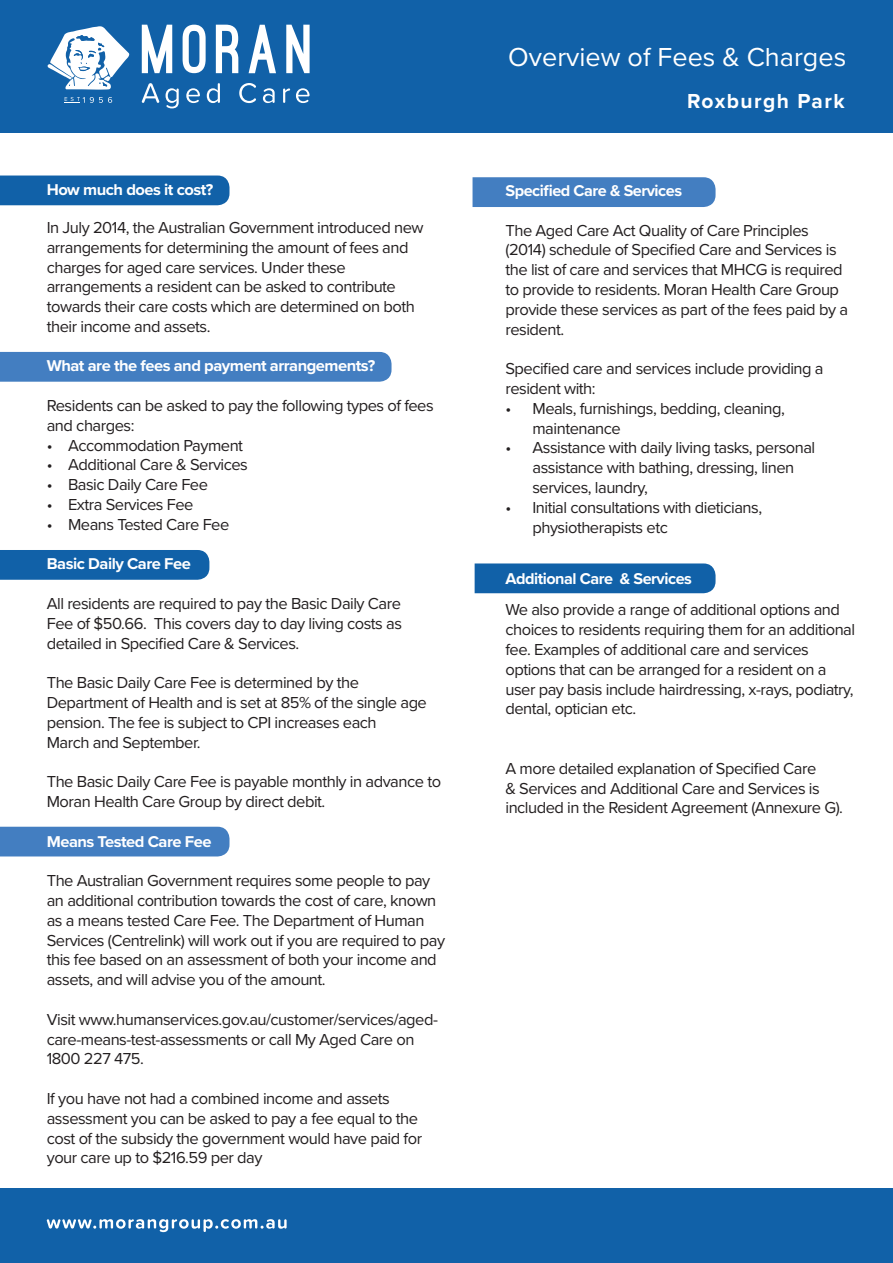
<style>
.page{position:relative;width:893px;height:1263px;background:#fff}
.page>*{position:absolute;margin:0;border:0;box-sizing:border-box;transform-origin:0 0}
.t1{font:27px "Proxima Nova";color:#fff}
.Body{font:700 21px "Proxima Nova";letter-spacing:.07em;color:#fff}
.Body-2{font:16.5px/19.8px "Proxima Nova";letter-spacing:-.03em;color:#231f20}
.Body_bold_White{font:700 16.2px "Proxima Nova";letter-spacing:-.03em;color:#fff}
.Body-3{font:700 16.2px "Proxima Nova";letter-spacing:-.03em;color:#fff}
.Body_Bullet{font:700 16.2px "Proxima Nova";letter-spacing:-.03em;color:#fff}
</style>
<div class="page">
<div style="left:0;top:1188px;width:893px;height:75px;background:#1161a8"></div>
<svg style="left:47px;top:1219px;width:240px;height:13px"></svg>
<div style="left:0;top:0;width:893px;height:133px;background:#1161a8"></div>
<svg style="left:142px;top:83px;width:17px;height:20px"></svg>
<svg style="left:166px;top:88px;width:13px;height:20px"></svg>
<svg style="left:186px;top:88px;width:14px;height:15px"></svg>
<svg style="left:207px;top:83px;width:13px;height:20px"></svg>
<svg style="left:239px;top:83px;width:17px;height:20px"></svg>
<svg style="left:263px;top:88px;width:12px;height:15px"></svg>
<svg style="left:283px;top:88px;width:7px;height:15px"></svg>
<svg style="left:296px;top:88px;width:14px;height:15px"></svg>
<svg style="left:142px;top:25px;width:30px;height:48px"></svg>
<svg style="left:183px;top:25px;width:23px;height:48px"></svg>
<svg style="left:216px;top:25px;width:22px;height:48px"></svg>
<svg style="left:249px;top:25px;width:27px;height:48px"></svg>
<svg style="left:286px;top:25px;width:24px;height:48px"></svg>
<svg style="left:65px;top:97px;width:47px;height:6px"></svg>
<svg style="left:47px;top:26px;width:83px;height:64px"></svg>
<div style="left:475px;top:563px;width:240px;height:30px;background:#1161a8"></div>
<div style="left:472px;top:177px;width:244px;height:30px;background:#437ec1"></div>
<div style="left:0;top:176px;width:229px;height:29px;background:#1161a8"></div>
<div style="left:0;top:827px;width:229px;height:29px;background:#437ec1"></div>
<div style="left:0;top:550px;width:209px;height:30px;background:#1161a8"></div>
<div style="left:0;top:352px;width:392px;height:30px;background:#437ec1"></div>
<p class="Body_bold_White" style="left:47px;top:178px;width:168px">How much does it cost?</p>
<p class="Body-2" style="left:47px;top:217px;width:378px">In July 2014, the Australian Government introduced new arrangements for determining the amount of fees and charges for aged care services. Under these</p>
<p class="Body-2" style="left:47px;top:276px;width:370px">arrangements a resident can be asked to contribute towards their care costs which are determined on both their income and assets.</p>
<p class="Body_bold_White" style="left:47px;top:354px;width:330px">What are the fees and payment arrangements?</p>
<p class="Body-2" style="left:47px;top:395px;width:388px">Residents can be asked to pay the following types of fees and charges:</p>
<p class="Body-2" style="left:47px;top:434px;width:198px">• Accommodation Payment</p>
<p class="Body-2" style="left:47px;top:454px;width:203px">• Additional Care &amp; Services</p>
<p class="Body-2" style="left:47px;top:474px;width:163px">• Basic Daily Care Fee</p>
<p class="Body-2" style="left:47px;top:494px;width:148px">• Extra Services Fee</p>
<p class="Body-2" style="left:47px;top:514px;width:184px">• Means Tested Care Fee</p>
<p class="Body_bold_White" style="left:47px;top:552px;width:146px">Basic Daily Care Fee</p>
<p class="Body-2" style="left:47px;top:593px;width:356px">All residents are required to pay the Basic Daily Care</p>
<p class="Body-2" style="left:47px;top:613px;width:357px">Fee of $50.66. This covers day to day living costs as detailed in Specified Care &amp; Services.</p>
<p class="Body-2" style="left:47px;top:672px;width:314px">The Basic Daily Care Fee is determined by the</p>
<p class="Body-2" style="left:47px;top:692px;width:382px">Department of Health and is set at 85% of the single age pension. The fee is subject to CPI increases each</p>
<p class="Body-2" style="left:47px;top:731px;width:155px">March and September.</p>
<p class="Body-2" style="left:47px;top:771px;width:396px">The Basic Daily Care Fee is payable monthly in advance to<br>Moran Health Care Group by direct debit.</p>
<p class="Body_bold_White" style="left:47px;top:829px;width:166px">Means Tested Care Fee</p>
<p class="Body-2" style="left:47px;top:870px;width:400px">The Australian Government requires some people to pay an additional contribution towards the cost of care, known as a means tested Care Fee. The Department of Human Services (Centrelink) will work out if you are required to pay this fee based on an assessment of both your income and assets, and will advise you of the amount.</p>
<p class="Body-2" style="left:47px;top:1009px;width:393px">Visit www.humanservices.gov.au/customer/services/aged&shy;care-means-test-assessments or call My Aged Care on<br>1800 227 475.</p>
<p class="Body-2" style="left:47px;top:1088px;width:377px">If you have not had a combined income and assets assessment you can be asked to pay a fee equal to the cost of the subsidy the government would have paid for your care up to $216.59 per day</p>
<p class="t1" style="left:508px;top:37px;width:339px">Overview of Fees &amp; Charges</p>
<p class="Body" style="left:687px;top:85px;width:159px">Roxburgh Park</p>
<p class="Body_Bullet" style="left:505px;top:178px;width:178px">Specified Care &amp; Services</p>
<p class="Body-2" style="left:505px;top:219px;width:305px">The Aged Care Act Quality of Care Principles</p>
<p class="Body-2" style="left:505px;top:239px;width:333px">(2014) schedule of Specified Care and Services is</p>
<p class="Body-2" style="left:505px;top:259px;width:339px">the list of care and services that MHCG is required</p>
<p class="Body-2" style="left:505px;top:279px;width:335px">to provide to residents. Moran Health Care Group</p>
<p class="Body-2" style="left:505px;top:299px;width:344px">provide these services as part of the fees paid by a</p>
<p class="Body-2" style="left:505px;top:318px;width:60px">resident.</p>
<p class="Body-2" style="left:505px;top:358px;width:320px">Specified care and services include providing a</p>
<p class="Body-2" style="left:505px;top:378px;width:92px">resident with:</p>
<p class="Body-2" style="left:532px;top:398px;width:254px;text-indent:-27px">• Meals, furnishings, bedding, cleaning, maintenance</p>
<p class="Body-2" style="left:532px;top:437px;width:284px;text-indent:-27px">• Assistance with daily living tasks, personal assistance with bathing, dressing, linen services, laundry,</p>
<p class="Body-2" style="left:532px;top:497px;width:231px;text-indent:-27px">• Initial consultations with dieticians, physiotherapists etc</p>
<p class="Body-3" style="left:505px;top:566px;width:188px">Additional Care &amp; Services</p>
<p class="Body-2" style="left:505px;top:599px;width:336px">We also provide a range of additional options and</p>
<p class="Body-2" style="left:505px;top:619px;width:351px">choices to residents requiring them for an additional</p>
<p class="Body-2" style="left:505px;top:639px;width:305px">fee. Examples of additional care and services</p>
<p class="Body-2" style="left:505px;top:659px;width:322px">options that can be arranged for a resident on a</p>
<p class="Body-2" style="left:505px;top:678px;width:350px">user pay basis include hairdressing, x-rays, podiatry,</p>
<p class="Body-2" style="left:505px;top:698px;width:132px">dental, optician etc.</p>
<p class="Body-2" style="left:505px;top:758px;width:339px">A more detailed explanation of Specified Care<br>&amp; Services and Additional Care and Services is included in the Resident Agreement (Annexure G).</p>
</div>
